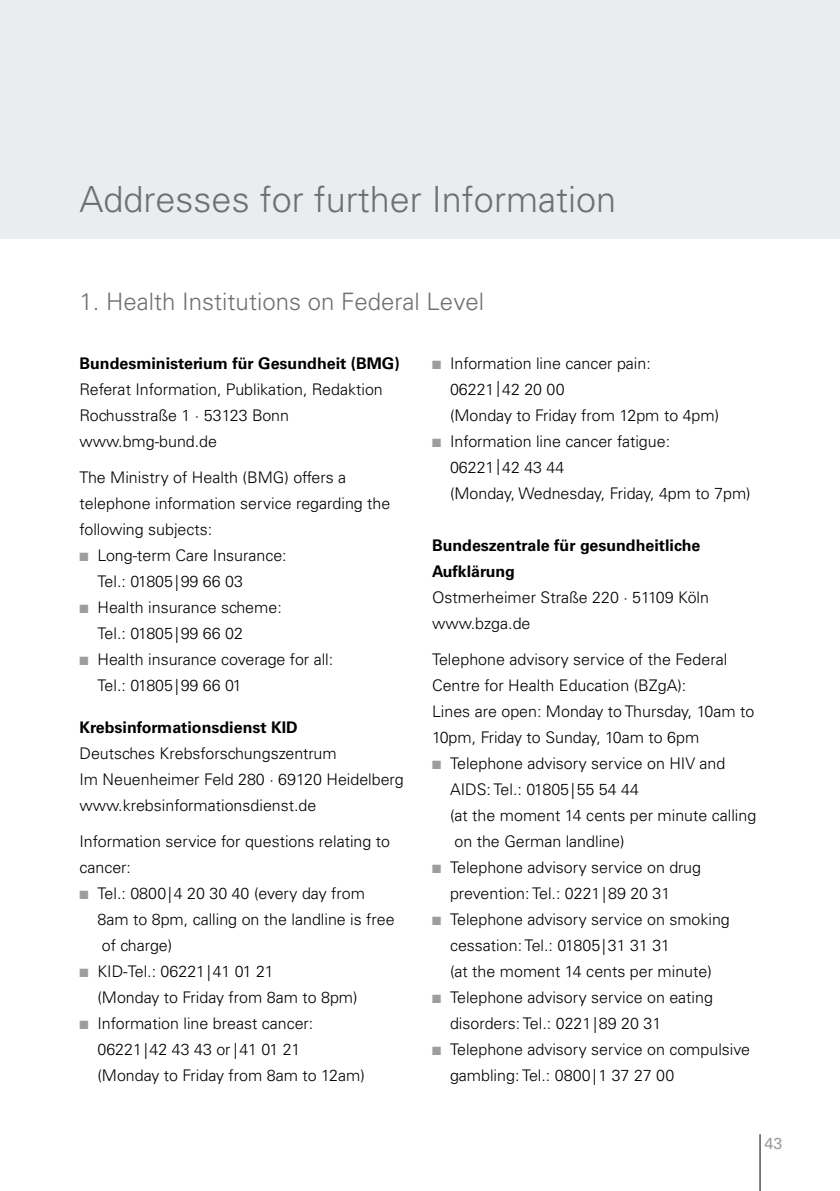
<style>
.page{position:relative;width:840px;height:1191px;background:#fff}
.page>*{position:absolute;margin:0;border:0;box-sizing:border-box;transform-origin:0 0}
.t1{font:300 36px "Univers";color:#6f7071}
.t2{font:300 24px "Univers";color:#6f7071}
.t3{font:300 16px/26px "Univers LT Std";color:#000}
.t4{font:700 16px/26px "Univers LT";color:#000}
.t5{font:16px "Univers LT";color:#9b9d9e}
.s1{color:#9b9d9e}
</style>
<div class="page">
<div style="left:0;top:0;width:839px;height:238px;background:#ebeced"></div>
<hr style="left:759px;top:1134px;width:1px;height:57px;background:#000">
<h1 class="t1" style="left:79px;top:177px;width:390px">Die BKK informiert Sie...</h1>
<h1 class="t1" style="left:79px;top:178px;width:538px">Addresses for further Information</h1>
<h2 class="t2" style="left:79px;top:287px;width:406px">1. Health Institutions on Federal Level</h2>
<p class="t4" style="left:79px;top:350px;width:321px">Bundesministerium für Gesundheit (BMG)</p>
<p class="t3" style="left:79px;top:376px;width:305px">Referat Information, Publikation, Redaktion<br>Rochusstraße 1 · 53123 Bonn www.bmg-bund.de</p>
<p class="t3" style="left:79px;top:464px;width:312px">The Ministry of Health (BMG) offers a telephone information service regarding the following subjects:</p>
<p class="t3" style="left:97px;top:542px;width:191px;text-indent:-18px"><span class="s1">■</span> Long-term Care Insurance:<br>Tel.: 01805|99 66 03</p>
<p class="t3" style="left:97px;top:594px;width:186px;text-indent:-18px"><span class="s1">■</span> Health insurance scheme:<br>Tel.: 01805|99 66 02</p>
<p class="t3" style="left:97px;top:646px;width:237px;text-indent:-18px"><span class="s1">■</span> Health insurance coverage for all:<br>Tel.: 01805|99 66 01</p>
<p class="t4" style="left:79px;top:714px;width:220px">Krebsinformationsdienst KID</p>
<p class="t3" style="left:79px;top:740px;width:326px">Deutsches Krebsforschungszentrum<br>Im Neuenheimer Feld 280 · 69120 Heidelberg www.krebsinformationsdienst.de</p>
<p class="t3" style="left:79px;top:828px;width:312px">Information service for questions relating to cancer:</p>
<p class="t3" style="left:97px;top:880px;width:298px;text-indent:-18px"><span class="s1">■</span> Tel.: 0800|4 20 30 40 (every day from<br>8am to 8pm, calling on the landline is free of charge)</p>
<p class="t3" style="left:97px;top:958px;width:261px;text-indent:-18px"><span class="s1">■</span> KID-Tel.: 06221|41 01 21<br>(Monday to Friday from 8am to 8pm)</p>
<p class="t3" style="left:97px;top:1010px;width:269px;text-indent:-18px"><span class="s1">■</span> Information line breast cancer:<br>06221|42 43 43 or |41 01 21 (Monday to Friday from 8am to 12am)</p>
<p class="t3" style="left:450px;top:350px;width:270px;text-indent:-18px"><span class="s1">■</span> Information line cancer pain:<br>06221|42 20 00<br>(Monday to Friday from 12pm to 4pm)</p>
<p class="t3" style="left:450px;top:428px;width:302px;text-indent:-18px"><span class="s1">■</span> Information line cancer fatigue:<br>06221|42 43 44<br>(Monday, Wednesday, Friday, 4pm to 7pm)</p>
<p class="t4" style="left:432px;top:532px;width:270px">Bundeszentrale für gesundheitliche<br>Aufklärung</p>
<p class="t3" style="left:432px;top:584px;width:278px">Ostmerheimer Straße 220 · 51109 Köln www.bzga.de</p>
<p class="t3" style="left:432px;top:646px;width:323px">Telephone advisory service of the Federal Centre for Health Education (BZgA):<br>Lines are open: Monday to Thursday, 10am to 10pm, Friday to Sunday, 10am to 6pm</p>
<p class="t3" style="left:450px;top:750px;width:307px;text-indent:-18px"><span class="s1">■</span> Telephone advisory service on HIV and<br>AIDS: Tel.: 01805|55 54 44<br>(at the moment 14 cents per minute calling on the German landline)</p>
<p class="t3" style="left:450px;top:854px;width:252px;text-indent:-18px"><span class="s1">■</span> Telephone advisory service on drug prevention: Tel.: 0221|89 20 31</p>
<p class="t3" style="left:450px;top:906px;width:281px;text-indent:-18px"><span class="s1">■</span> Telephone advisory service on smoking cessation: Tel.: 01805|31 31 31<br>(at the moment 14 cents per minute)</p>
<p class="t3" style="left:450px;top:984px;width:264px;text-indent:-18px"><span class="s1">■</span> Telephone advisory service on eating disorders: Tel.: 0221|89 20 31</p>
<p class="t3" style="left:450px;top:1036px;width:301px;text-indent:-18px"><span class="s1">■</span> Telephone advisory service on compulsive gambling: Tel.: 0800|1 37 27 00</p>
<p class="t5" style="left:764px;top:1134px;width:19px">43</p>
</div>
